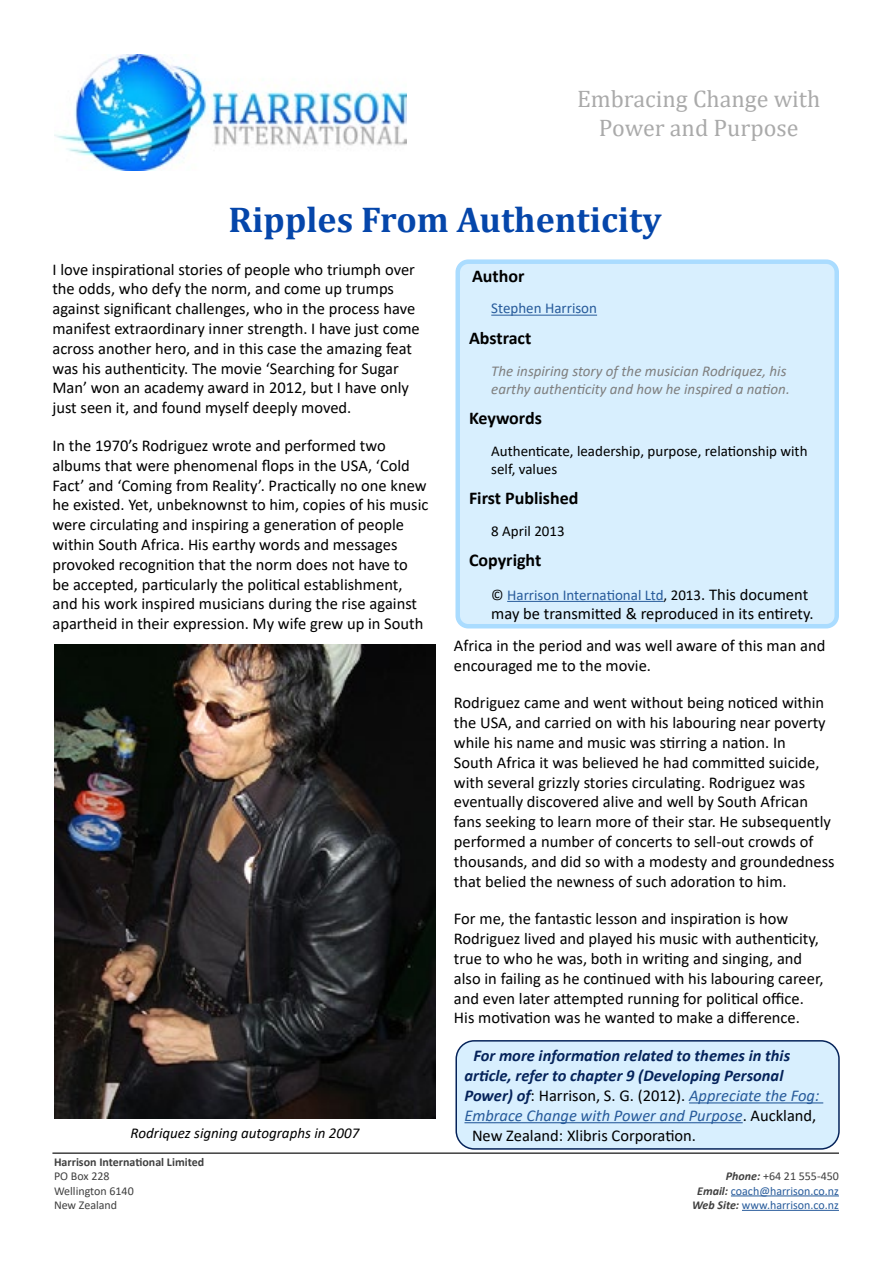
<style>
.page{position:relative;width:893px;height:1263px;background:#fff}
.page>*{position:absolute;margin:0;border:0;box-sizing:border-box;transform-origin:0 0}
.Heading_1{font:700 36px "Cambria";color:#0546aa}
.t1{font:24px/28.8px "Cambria";color:#aaa;text-align:center}
.Insert_Heading_1{font:700 18px "Calibri";color:#000}
.Insert_Normal_Indent{font:16.5px/19.8px "Calibri";color:#000}
.t2{font:italic 700 16.5px "Calibri";color:#05235a}
.t3{font:italic 16.5px "Calibri";color:#275b9b}
.Abstract{font:italic 15px/18px "Calibri";color:#7f7f7f}
.Insert_Normal_Indent-2{font:15px/18px "Calibri";color:#000}
.Insert_Normal_Indent-3{font:15px "Calibri";color:#275b9b}
.t4{font:italic 15px "Calibri";color:#000}
.t5{font:12px "Calibri";color:#275b9b}
.t6{font:12px "Calibri";color:#404040}
.t7{font:700 12px "Calibri";color:#404040}
.s1{color:#000}
.s2{font-size:16.5px;color:#000}
.s3{font-weight:700;font-style:italic;color:#05235a}
.s4{font-style:italic;color:#275b9b}
.s5{font-style:normal;color:#000}
.s6{font-weight:700;font-style:italic}
.s7{font-weight:700;font-style:italic;color:#404040}
</style>
<div class="page">
<img style="left:55px;top:55px;width:351px;height:115px">
<hr style="left:731px;top:1195px;width:108px;height:1px;background:#275b9b">
<hr style="left:742px;top:1210px;width:97px;height:1px;background:#275b9b">
<hr style="left:52px;top:1152px;width:787px;height:2px;background:#404040">
<div style="left:458px;top:262px;width:379px;height:364px;background:#d8effe;border-radius:10px"></div>
<hr style="left:491px;top:315px;width:106px;height:1px;background:#275b9b">
<hr style="left:507px;top:601px;width:157px;height:1px;background:#275b9b">
<div style="left:455px;top:259px;width:384px;height:369px;border:4px solid #aadcff;border-radius:10px"></div>
<img style="left:54px;top:644px;width:382px;height:475px">
<div style="left:456px;top:1041px;width:383px;height:108px;background:#d8effe;border-radius:18px"></div>
<hr style="left:689px;top:1102px;width:134px;height:1px;background:#275b9b">
<hr style="left:464px;top:1122px;width:279px;height:1px;background:#275b9b">
<div style="left:455px;top:1040px;width:385px;height:110px;border:2px solid #05235a;border-radius:18px"></div>
<p class="t1" style="left:577px;top:84px;width:245px">Embracing Change with<br>Power and Purpose</p>
<p class="Heading_1" style="left:228px;top:195px;width:435px">Ripples From Authenticity</p>
<p class="Insert_Normal_Indent" style="left:52px;top:259px;width:369px">I love inspirational stories of people who triumph over the odds, who defy the norm, and come up trumps against significant challenges, who in the process have manifest extraordinary inner strength. I have just come across another hero, and in this case the amazing feat was his authenticity. The movie ‘Searching for Sugar Man’ won an academy award in 2012, but I have only just seen it, and found myself deeply moved.</p>
<p class="Insert_Normal_Indent" style="left:52px;top:435px;width:378px">In the 1970’s Rodriguez wrote and performed two albums that were phenomenal flops in the USA, ‘Cold Fact’ and ‘Coming from Reality’. Practically no one knew he existed. Yet, unbeknownst to him, copies of his music were circulating and inspiring a generation of people within South Africa. His earthy words and messages provoked recognition that the norm does not have to be accepted, particularly the political establishment, and his work inspired musicians during the rise against apartheid in their expression. My wife grew up in South</p>
<p class="Insert_Normal_Indent" style="left:454px;top:635px;width:373px">Africa in the period and was well aware of this man and encouraged me to the movie.</p>
<p class="Insert_Normal_Indent" style="left:454px;top:693px;width:382px">Rodriguez came and went without being noticed within the USA, and carried on with his labouring near poverty while his name and music was stirring a nation. In<br>South Africa it was believed he had committed suicide, with several grizzly stories circulating. Rodriguez was eventually discovered alive and well by South African fans seeking to learn more of their star. He subsequently performed a number of concerts to sell-out crowds of thousands, and did so with a modesty and groundedness that belied the newness of such adoration to him.</p>
<p class="Insert_Normal_Indent" style="left:454px;top:909px;width:371px">For me, the fantastic lesson and inspiration is how Rodriguez lived and played his music with authenticity, true to who he was, both in writing and singing, and also in failing as he continued with his labouring career, and even later attempted running for political office.<br>His motivation was he wanted to make a difference.</p>
<p class="Insert_Heading_1" style="left:472px;top:263px;width:54px">Author</p>
<p class="Insert_Normal_Indent-3" style="left:491px;top:298px;width:107px">Stephen Harrison</p>
<p class="Insert_Heading_1" style="left:469px;top:325px;width:64px">Abstract</p>
<p class="Abstract" style="left:491px;top:361px;width:300px">The inspiring story of the musician Rodriquez, his earthy authenticity and how he inspired a nation.</p>
<p class="Insert_Heading_1" style="left:469px;top:405px;width:75px">Keywords</p>
<p class="Insert_Normal_Indent-2" style="left:491px;top:441px;width:318px">Authenticate, leadership, purpose, relationship with self, values</p>
<p class="Insert_Heading_1" style="left:469px;top:486px;width:111px">First Published</p>
<p class="Insert_Normal_Indent-2" style="left:491px;top:521px;width:75px">8 April 2013</p>
<p class="Insert_Heading_1" style="left:469px;top:548px;width:74px">Copyright</p>
<p class="Insert_Normal_Indent-3" style="left:491px;top:584px;width:318px"><span class="s1">©</span> Harrison International Ltd<span class="s1">, 2013</span><span class="s2">. This document</span></p>
<p class="Insert_Normal_Indent" style="left:491px;top:604px;width:324px">may be transmitted &amp; reproduced in its entirety.</p>
<p class="t4" style="left:131px;top:1122px;width:230px">Rodriquez signing autographs in 2007</p>
<p class="t7" style="left:54px;top:1153px;width:152px">Harrison International Limited</p>
<p class="t6" style="left:54px;top:1168px;width:57px">PO Box 228</p>
<p class="t6" style="left:54px;top:1182px;width:81px">Wellington 6140</p>
<p class="t6" style="left:54px;top:1197px;width:65px">New Zealand</p>
<p class="t2" style="left:473px;top:1044px;width:318px">For more information related to themes in this</p>
<p class="t2" style="left:464px;top:1064px;width:320px">article, refer to chapter 9 (Developing Personal</p>
<p class="Insert_Normal_Indent" style="left:464px;top:1085px;width:357px"><span class="s3">Power) of</span>: Harrison, S. G. (2012). <span class="s4">Appreciate the Fog:</span></p>
<p class="t3" style="left:464px;top:1104px;width:353px">Embrace Change with Power and Purpose<span class="s5">. Auckland,</span></p>
<p class="Insert_Normal_Indent" style="left:472px;top:1125px;width:226px">New Zealand: Xlibris Corporation.</p>
<p class="t6" style="left:726px;top:1168px;width:115px"><span class="s6">Phone:</span> +64 21 555-450</p>
<p class="t5" style="left:697px;top:1182px;width:143px"><span class="s7">Email:</span> coach@harrison.co.nz</p>
<p class="t5" style="left:692px;top:1197px;width:148px"><span class="s7">Web Site:</span> www.harrison.co.nz</p>
</div>
